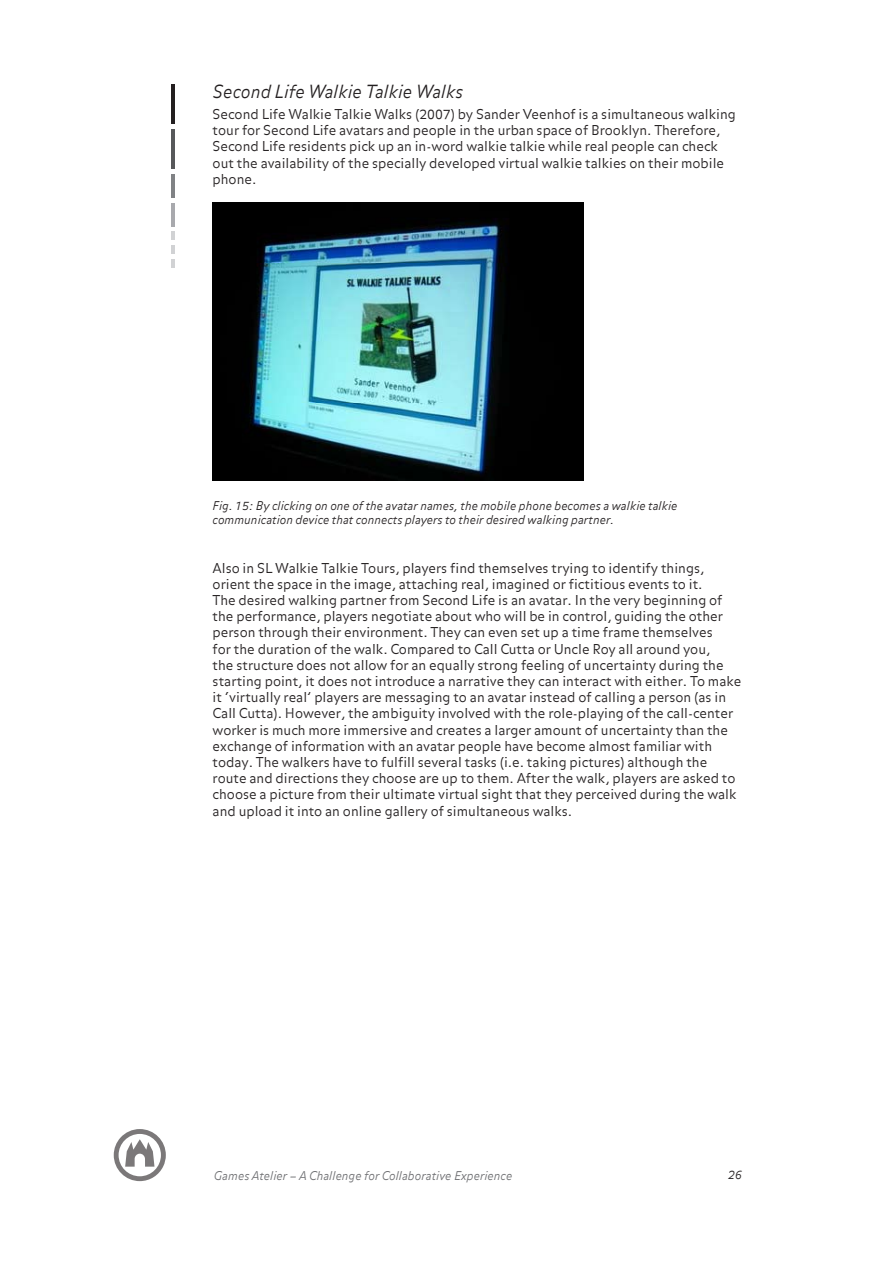
<style>
.page{position:relative;width:893px;height:1263px;background:#fff}
.page>*{position:absolute;margin:0;border:0;box-sizing:border-box;transform-origin:0 0}
.t1{font:italic 300 18px "Balance";color:#231f20}
.t2{font:300 13.5px/16.2px "Balance";color:#231f20}
.t3{font:italic 300 12px/14.4px "Balance";color:#231f20}
.t4{font:italic 300 12px "Balance";color:#6c6d70}
</style>
<div class="page">
<hr style="left:171px;top:84px;width:4px;height:40px;background:#231f20">
<svg style="left:114px;top:1129px;width:52px;height:52px"></svg>
<hr style="left:171px;top:129px;width:4px;height:40px;background:#57585a">
<hr style="left:171px;top:174px;width:4px;height:24px;background:#808285">
<hr style="left:171px;top:203px;width:4px;height:23px;background:#a8a9ad">
<svg style="left:171px;top:232px;width:4px;height:36px"></svg>
<img style="left:213px;top:203px;width:370px;height:278px">
<h1 class="t1" style="left:213px;top:81px;width:252px">Second Life Walkie Talkie Walks</h1>
<p class="t2" style="left:213px;top:107px;width:525px">Second Life Walkie Talkie Walks (2007) by Sander Veenhof is a simultaneous walking tour for Second Life avatars and people in the urban space of Brooklyn. Therefore, Second Life residents pick up an in-word walkie talkie while real people can check out the availability of the specially developed virtual walkie talkies on their mobile phone.</p>
<p class="t3" style="left:213px;top:499px;width:466px">Fig. 15: By clicking on one of the avatar names, the mobile phone becomes a walkie talkie communication device that connects players to their desired walking partner.</p>
<p class="t2" style="left:213px;top:560px;width:530px">Also in SL Walkie Talkie Tours, players find themselves trying to identify things, orient the space in the image, attaching real, imagined or fictitious events to it.<br>The desired walking partner from Second Life is an avatar. In the very beginning of the performance, players negotiate about who will be in control, guiding the other person through their environment. They can even set up a time frame themselves<br>for the duration of the walk. Compared to Call Cutta or Uncle Roy all around you,<br>the structure does not allow for an equally strong feeling of uncertainty during the starting point, it does not introduce a narrative they can interact with either. To make it ‘virtually real’ players are messaging to an avatar instead of calling a person (as in Call Cutta). However, the ambiguity involved with the role-playing of the call-center worker is much more immersive and creates a larger amount of uncertainty than the exchange of information with an avatar people have become almost familiar with today. The walkers have to fulfill several tasks (i.e. taking pictures) although the route and directions they choose are up to them. After the walk, players are asked to choose a picture from their ultimate virtual sight that they perceived during the walk and upload it into an online gallery of simultaneous walks.</p>
<p class="t4" style="left:214px;top:1169px;width:300px">Games Atelier – A Challenge for Collaborative Experience</p>
<p class="t3" style="left:728px;top:1168px;width:15px">26</p>
</div>
